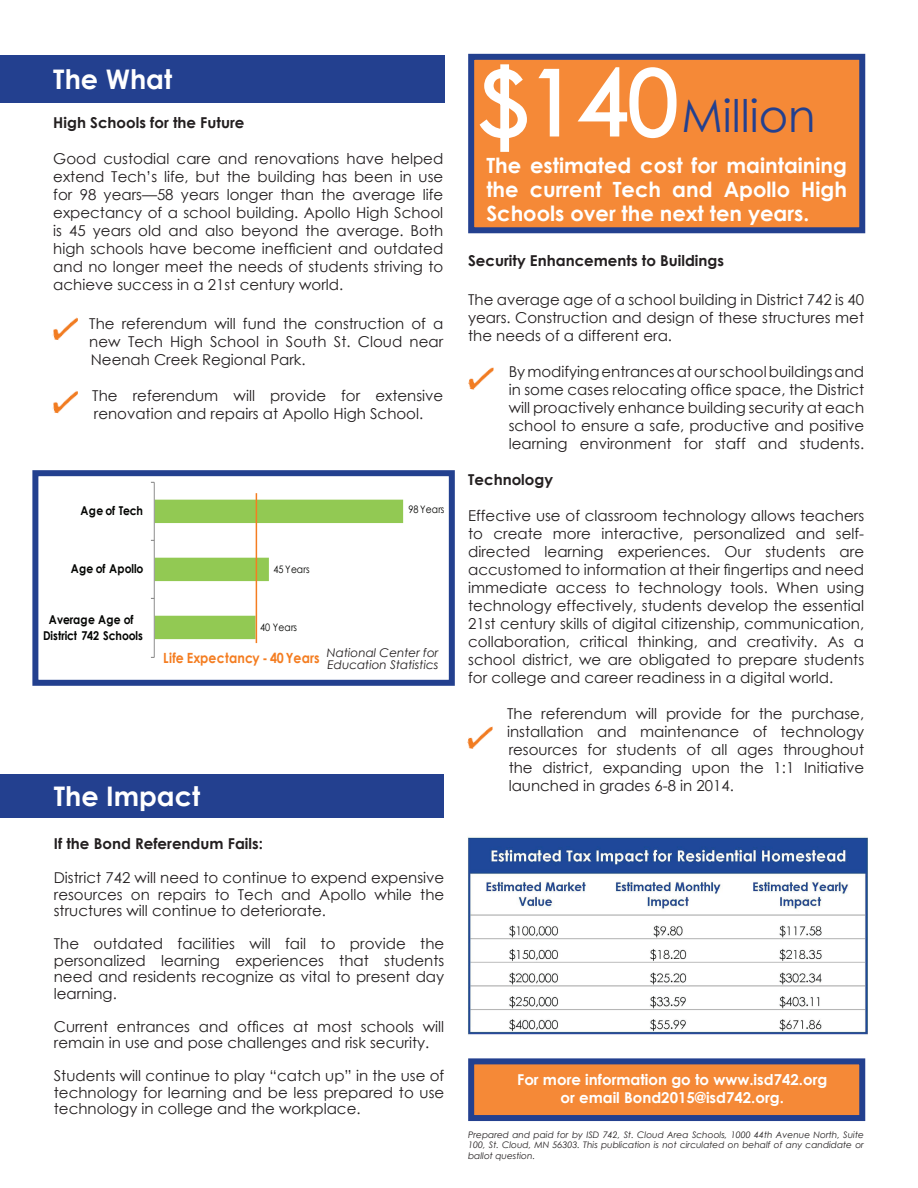
<style>
.page{position:relative;width:918px;height:1188px;background:#fff}
.page>*{position:absolute;margin:0;border:0;box-sizing:border-box;transform-origin:0 0}
.t1{font:90px "Century Gothic";color:#fff}
.t2{font:45px "Century Gothic";color:#23408f}
.t3{font:700 27px "Century Gothic";color:#fff}
.t4{font:700 21px/24px "Century Gothic";color:#fff;text-align:justify}
.t5{font:15px/18px "Century Gothic";color:#231f20;text-align:justify}
.t6{font:700 15px "Century Gothic";color:#231f20}
.t7{font:700 15px/18px "Century Gothic";color:#fff;text-align:center}
.t8{font:700 14.1px "Century Gothic";letter-spacing:.005em;color:#f47d21;scale:.89 1}
.t9{font:700 12.15px/15.9px "Century Gothic";letter-spacing:-.01em;color:#040503;text-align:center;scale:.89 1}
.t10{font:700 12.15px "Century Gothic";letter-spacing:.01em;color:#040503;scale:.89 1}
.t11{font:italic 12px "Century Gothic";color:#231f20}
.t12{font:10.35px "Century Gothic";letter-spacing:-.01em;color:#040503;scale:.89 1}
.t13{font:italic 9px/10.5px "Century Gothic";color:#231f20;text-align:justify}
</style>
<div class="page">
<div style="left:468px;top:1058px;width:397px;height:63px;background:#f58937;border:6px solid #23408f"></div>
<div style="left:0;top:55px;width:444px;height:48px;background:#23408f"></div>
<div style="left:0;top:774px;width:444px;height:44px;background:#23408f"></div>
<div style="left:468px;top:54px;width:397px;height:179px;background:#f58937;border:6px solid #23408f"></div>
<img style="left:52px;top:317px;width:26px;height:23px">
<img style="left:52px;top:391px;width:26px;height:23px">
<img style="left:468px;top:367px;width:26px;height:23px">
<img style="left:467px;top:726px;width:26px;height:23px">
<hr style="left:154px;top:482px;width:1px;height:175px;background:#868686">
<svg style="left:151px;top:500px;width:252px;height:139px"></svg>
<div style="left:32px;top:470px;width:423px;height:216px;border:6px solid #23408f"></div>
<hr style="left:256px;top:493px;width:1px;height:150px;background:#f47d21">
<img style="left:468px;top:836px;width:399px;height:199px">
<svg style="left:479px;top:64px;width:48px;height:88px"></svg>
<svg style="left:538px;top:68px;width:22px;height:69px"></svg>
<svg style="left:577px;top:67px;width:100px;height:72px"></svg>
<h3 class="t3" style="left:53px;top:58px;width:120px">The What</h3>
<p class="t6" style="left:53px;top:112px;width:193px">High Schools for the Future</p>
<p class="t5" style="left:53px;top:150px;width:392px">Good custodial care and renovations have helped extend Tech’s life, but the building has been in use for 98 years—58 years longer than the average life expectancy of a school building. Apollo High School is 45 years old and also beyond the average. Both high schools have become inefficient and outdated and no longer meet the needs of students striving to achieve success in a 21st century world.</p>
<p class="t5" style="left:89px;top:315px;width:356px">The referendum will fund the construction of a new Tech High School in South St. Cloud near Neenah Creek Regional Park.</p>
<p class="t5" style="left:92px;top:387px;width:352px">The referendum will provide for extensive renovation and repairs at Apollo High School.</p>
<p class="t9" style="left:81px;top:502px;width:72px">Age of Tech</p>
<p class="t10" style="left:71px;top:560px;width:83px">Age of Apollo</p>
<p class="t9" style="left:43px;top:611px;width:114px">Average Age of<br>District 742 Schools</p>
<p class="t12" style="left:274px;top:562px;width:42px">45 Years</p>
<p class="t12" style="left:260px;top:620px;width:43px">40 Years</p>
<p class="t12" style="left:408px;top:502px;width:42px">98 Years</p>
<p class="t8" style="left:163px;top:647px;width:311px">Life Expectancy - 40 Years <sup>National</sup> <sup>Center</sup> <sup>for</sup></p>
<p class="t11" style="left:327px;top:656px;width:113px">Education Statistics</p>
<h3 class="t3" style="left:54px;top:776px;width:148px">The Impact</h3>
<p class="t6" style="left:54px;top:832px;width:211px">If the Bond Referendum Fails:</p>
<p class="t5" style="left:54px;top:869px;width:392px;line-height:16.5px">District 742 will need to continue to expend expensive resources on repairs to Tech and Apollo while the structures will continue to deteriorate.</p>
<p class="t5" style="left:54px;top:935px;width:392px;line-height:16.5px">The outdated facilities will fail to provide the personalized learning experiences that students need and residents recognize as vital to present day learning.</p>
<p class="t5" style="left:54px;top:1018px;width:392px;line-height:16.5px">Current entrances and offices at most schools will remain in use and pose challenges and risk security.</p>
<p class="t5" style="left:54px;top:1067px;width:392px;line-height:16.5px">Students will continue to play “catch up” in the use of technology for learning and be less prepared to use technology in college and the workplace.</p>
<h1 class="t1" style="left:478px;top:40px;width:201px">$140</h1>
<h3 class="t4" style="left:486px;top:152px;width:362px">The estimated cost for maintaining the current Tech and Apollo High Schools over the next ten years.</h3>
<h2 class="t2" style="left:681px;top:84px;width:136px">Million</h2>
<p class="t6" style="left:468px;top:249px;width:257px">Security Enhancements to Buildings</p>
<p class="t5" style="left:468px;top:290px;width:397px">The average age of a school building in District 742 is 40 years. Construction and design of these structures met the needs of a different era.</p>
<p class="t5" style="left:509px;top:362px;width:357px">By modifying entrances at our school buildings and in some cases relocating office space, the District will proactively enhance building security at each school to ensure a safe, productive and positive learning environment for staff and students.</p>
<p class="t6" style="left:468px;top:468px;width:86px">Technology</p>
<p class="t5" style="left:468px;top:506px;width:398px">Effective use of classroom technology allows teachers to create more interactive, personalized and self&shy;directed learning experiences. Our students are accustomed to information at their fingertips and need immediate access to technology tools. When using technology effectively, students develop the essential 21st century skills of digital citizenship, communication, collaboration, critical thinking, and creativity. As a school district, we are obligated to prepare students for college and career readiness in a digital world.</p>
<p class="t5" style="left:507px;top:704px;width:359px">The referendum will provide for the purchase, installation and maintenance of technology resources for students of all ages throughout the district, expanding upon the 1:1 Initiative launched in grades 6-8 in 2014.</p>
<p class="t7" style="left:517px;top:1069px;width:312px">For more information go to www.isd742.org or email Bond2015@isd742.org.</p>
<p class="t13" style="left:468px;top:1129px;width:397px">Prepared and paid for by ISD 742, St. Cloud Area Schools, 1000 44th Avenue North, Suite 100, St. Cloud, MN 56303. This publication is not circulated on behalf of any candidate or ballot question.</p>
</div>
